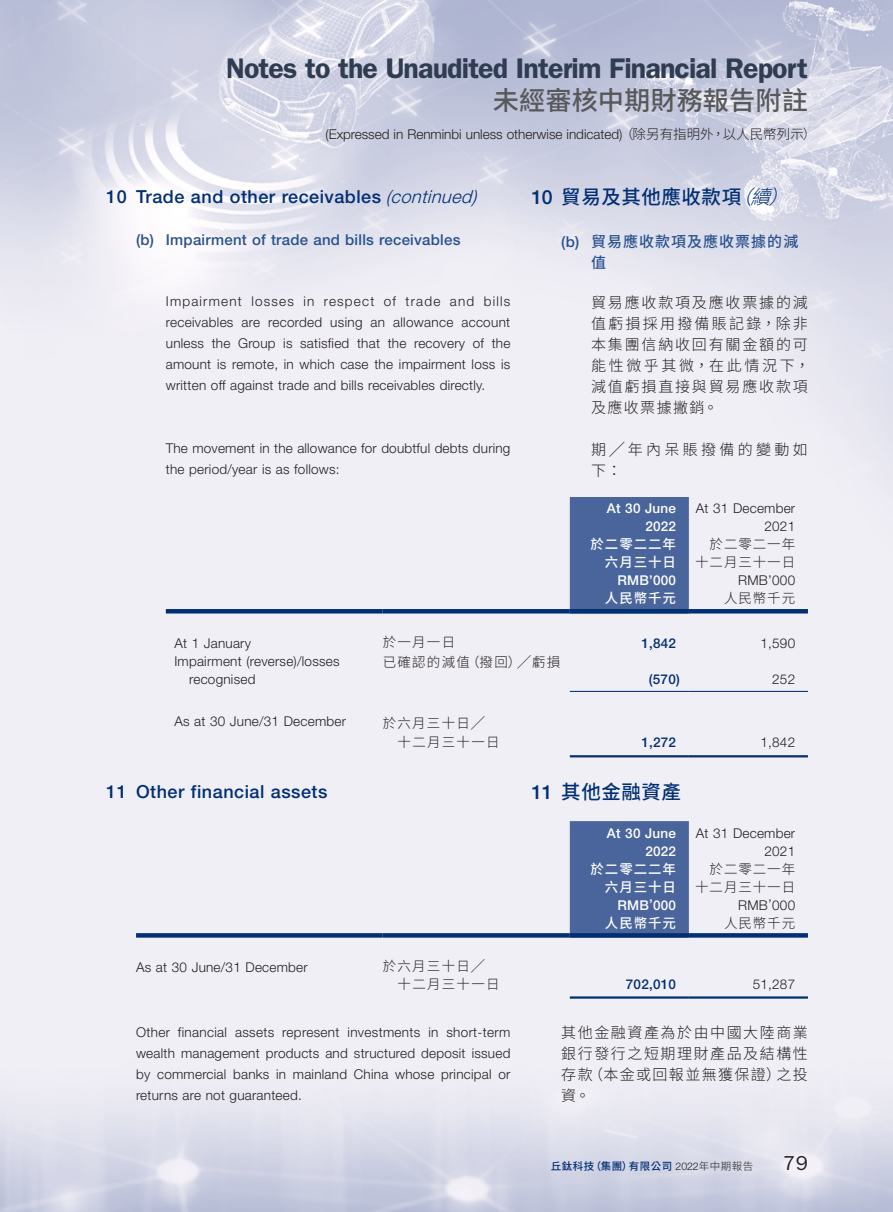
<style>
.page{position:relative;width:893px;height:1212px;background:#fff}
.page>*{position:absolute;margin:0;border:0;box-sizing:border-box;transform-origin:0 0}
.t1{font:600 28.5px "ITC Franklin Gothic Std";letter-spacing:-.03em;color:#303c52}
.t2{font:500 26.25px "Source Han Sans TC";color:#57585a}
.t3{font:20.25px "ITC Franklin Gothic Std";color:#231f20}
.C_Heading_1{font:500 19.5px "Source Han Sans TC";letter-spacing:.03em;color:#002f73}
.Heading_1{font:500 18px "Helvetica Neue LT Std";letter-spacing:.03em;color:#002f73}
.C_Body_Text{font:300 15px/21px "Source Han Sans TC";letter-spacing:.12em;color:#231f20}
.Heading_2{font:500 15px "Helvetica Neue LT Std";letter-spacing:.02em;color:#29528e}
.C_Heading_2{font:500 15px/21px "Source Han Sans TC";letter-spacing:.07em;color:#29528e}
.C_Body_Text-2{font:300 15px/21px "Source Han Sans TC";letter-spacing:.225em;color:#231f20}
.Body_Text{font:300 13.5px/21px "Helvetica Neue LT Std";letter-spacing:.02em;color:#231f20;text-align:justify}
.Body_Text-2{font:300 13.5px "Helvetica Neue LT Std";color:#231f20}
.C_Body_Text-3{font:300 13.5px/19.5px "Source Han Sans TC";letter-spacing:.095em;color:#231f20}
.Body_Text-3{font:500 13.5px "Helvetica Neue LT Std";letter-spacing:.02em;color:#fff}
.Body_Text-4{font:300 13.5px "Source Han Sans TC";letter-spacing:.07em;color:#231f20}
.Body_Text-5{font:500 13.5px "Source Han Sans TC";letter-spacing:.07em;color:#fff}
.Body_Text-6{font:500 13.5px "Helvetica Neue LT Std";letter-spacing:.02em;color:#002f73}
.t4{font:500 10.5px "Source Han Sans TC";letter-spacing:.05em;color:#002f73}
.s1{font-family:"Source Han Sans TC"}
.s2{font-weight:300;font-style:italic}
.s3{font-family:"Helvetica Neue LT Std"}
.s4{font-family:"Helvetica Neue LT Std";font-weight:300;color:#231f20}
.s5{font-weight:300;color:#231f20}
</style>
<div class="page">
<img style="left:0;top:0;width:893px;height:1212px">
<div style="left:570px;top:497px;width:119px;height:112px;background:#4a659c"></div>
<hr style="left:166px;top:609px;width:217px;height:4px;background:#002f73">
<hr style="left:383px;top:609px;width:187px;height:4px;background:#002f73">
<hr style="left:570px;top:609px;width:119px;height:4px;background:#002f73">
<hr style="left:689px;top:609px;width:119px;height:4px;background:#002f73">
<hr style="left:570px;top:691px;width:119px;height:1px;background:#002f73">
<hr style="left:689px;top:691px;width:119px;height:1px;background:#002f73">
<hr style="left:570px;top:755px;width:119px;height:2px;background:#002f73">
<hr style="left:689px;top:755px;width:119px;height:2px;background:#002f73">
<div style="left:570px;top:821px;width:119px;height:112px;background:#4a659c"></div>
<div style="left:136px;top:933px;width:247px;height:5px;background:#002f73"></div>
<div style="left:383px;top:933px;width:187px;height:5px;background:#002f73"></div>
<div style="left:570px;top:933px;width:119px;height:5px;background:#002f73"></div>
<div style="left:689px;top:933px;width:119px;height:5px;background:#002f73"></div>
<hr style="left:570px;top:996px;width:119px;height:3px;background:#002f73">
<hr style="left:689px;top:996px;width:119px;height:3px;background:#002f73">
<h1 class="t1" style="left:226px;top:52px;width:583px">Notes to the Unaudited Interim Financial Report</h1>
<h2 class="t2" style="left:493px;top:86px;width:316px">未經審核中期財務報告附註</h2>
<p class="Body_Text-2" style="left:325px;top:126px;width:492px">(Expressed in Renminbi unless otherwise indicated) <span class="s1">（除另有指明外，以人民幣列示）</span></p>
<p class="Heading_1" style="left:106px;top:186px;width:372px">10 Trade and other receivables <span class="s2">(continued)</span></p>
<p class="Heading_2" style="left:136px;top:231px;width:326px">(b) Impairment of trade and bills receivables</p>
<p class="Body_Text" style="left:166px;top:291px;width:346px">Impairment losses in respect of trade and bills receivables are recorded using an allowance account unless the Group is satisfied that the recovery of the amount is remote, in which case the impairment loss is written off against trade and bills receivables directly.</p>
<p class="Body_Text" style="left:166px;top:438px;width:346px">The movement in the allowance for doubtful debts during the period/year is as follows:</p>
<p class="C_Heading_1" style="left:531px;top:186px;width:273px"><span class="s3">10</span> 貿易及其他應收款項<span class="s2">（續）</span></p>
<p class="C_Heading_2" style="left:591px;top:231px;width:209px;text-indent:-30px"><span class="s3">(b)</span> 貿易應收款項及應收票據的減值</p>
<p class="C_Body_Text" style="left:591px;top:292px;width:220px">貿易應收款項及應收票據的減值虧損採用撥備賬記錄，除非本集團信納收回有關金額的可能性微乎其微，在此情況下，減值虧損直接與貿易應收款項及應收票據撇銷。</p>
<p class="C_Body_Text-2" style="left:591px;top:439px;width:218px">期╱年內呆賬撥備的變動如下：</p>
<p class="Body_Text-3" style="left:607px;top:500px;width:71px">At 30 June</p>
<p class="Body_Text-3" style="left:645px;top:518px;width:32px">2022</p>
<p class="Body_Text-5" style="left:590px;top:537px;width:87px">於二零二二年</p>
<p class="Body_Text-5" style="left:605px;top:555px;width:73px">六月三十日</p>
<p class="Body_Text" style="left:696px;top:498px;width:101px">At 31 December</p>
<p class="Body_Text" style="left:764px;top:516px;width:32px">2021</p>
<p class="Body_Text-4" style="left:710px;top:537px;width:87px">於二零二一年</p>
<p class="Body_Text-4" style="left:695px;top:555px;width:102px">十二月三十一日</p>
<p class="Body_Text-3" style="left:617px;top:572px;width:60px">RMB’000</p>
<p class="Body_Text" style="left:738px;top:570px;width:58px">RMB’000</p>
<p class="Body_Text-5" style="left:605px;top:591px;width:73px">人民幣千元</p>
<p class="Body_Text-4" style="left:724px;top:591px;width:73px">人民幣千元</p>
<p class="Body_Text" style="left:174px;top:632px;width:78px">At 1 January</p>
<p class="C_Body_Text-3" style="left:383px;top:633px;width:74px">於一月一日</p>
<p class="Body_Text-6" style="left:641px;top:635px;width:36px">1,842</p>
<p class="Body_Text" style="left:760px;top:632px;width:36px">1,590</p>
<p class="Body_Text" style="left:189px;top:652px;width:152px;line-height:18px;text-indent:-15px">Impairment (reverse)/losses recognised</p>
<p class="C_Body_Text-3" style="left:383px;top:653px;width:179px">已確認的減值（撥回）╱虧損</p>
<p class="Body_Text-6" style="left:649px;top:671px;width:32px">(570)</p>
<p class="Body_Text" style="left:772px;top:668px;width:25px">252</p>
<p class="Body_Text" style="left:174px;top:711px;width:173px">As at 30 June/31 December</p>
<p class="C_Body_Text-3" style="left:398px;top:713px;width:104px;text-indent:-15px">於六月三十日╱十二月三十一日</p>
<p class="Heading_1" style="left:106px;top:780px;width:223px">11 Other financial assets</p>
<p class="Body_Text" style="left:136px;top:956px;width:173px">As at 30 June/31 December</p>
<p class="C_Body_Text-3" style="left:398px;top:958px;width:104px;line-height:17.2px;text-indent:-15px">於六月三十日╱十二月三十一日</p>
<p class="Body_Text" style="left:136px;top:1022px;width:376px">Other financial assets represent investments in short-term wealth management products and structured deposit issued by commercial banks in mainland China whose principal or returns are not guaranteed.</p>
<p class="Body_Text-6" style="left:641px;top:734px;width:36px">1,272</p>
<p class="Body_Text" style="left:760px;top:732px;width:36px">1,842</p>
<p class="C_Heading_1" style="left:531px;top:781px;width:151px"><span class="s3">11</span> 其他金融資產</p>
<p class="Body_Text-3" style="left:607px;top:825px;width:71px">At 30 June</p>
<p class="Body_Text-3" style="left:645px;top:843px;width:32px">2022</p>
<p class="Body_Text-5" style="left:590px;top:861px;width:87px">於二零二二年</p>
<p class="Body_Text-5" style="left:605px;top:879px;width:73px">六月三十日</p>
<p class="Body_Text" style="left:696px;top:822px;width:101px">At 31 December</p>
<p class="Body_Text" style="left:764px;top:840px;width:32px">2021</p>
<p class="Body_Text-4" style="left:710px;top:861px;width:87px">於二零二一年</p>
<p class="Body_Text-4" style="left:695px;top:879px;width:102px">十二月三十一日</p>
<p class="Body_Text-3" style="left:617px;top:897px;width:60px">RMB’000</p>
<p class="Body_Text" style="left:738px;top:894px;width:58px">RMB’000</p>
<p class="Body_Text-5" style="left:605px;top:915px;width:73px">人民幣千元</p>
<p class="Body_Text-4" style="left:724px;top:915px;width:73px">人民幣千元</p>
<p class="Body_Text-6" style="left:626px;top:976px;width:52px">702,010</p>
<p class="Body_Text" style="left:753px;top:973px;width:44px">51,287</p>
<p class="C_Body_Text" style="left:561px;top:1023px;width:248px;text-align:justify">其他金融資產為於由中國大陸商業銀行發行之短期理財產品及結構性存款（本金或回報並無獲保證）之投資。</p>
<p class="t4" style="left:551px;top:1160px;width:204px">丘鈦科技（集團）有限公司 <span class="s4">2022</span><span class="s5">年中期報告</span></p>
<h3 class="t3" style="left:783px;top:1151px;width:26px">79</h3>
</div>
